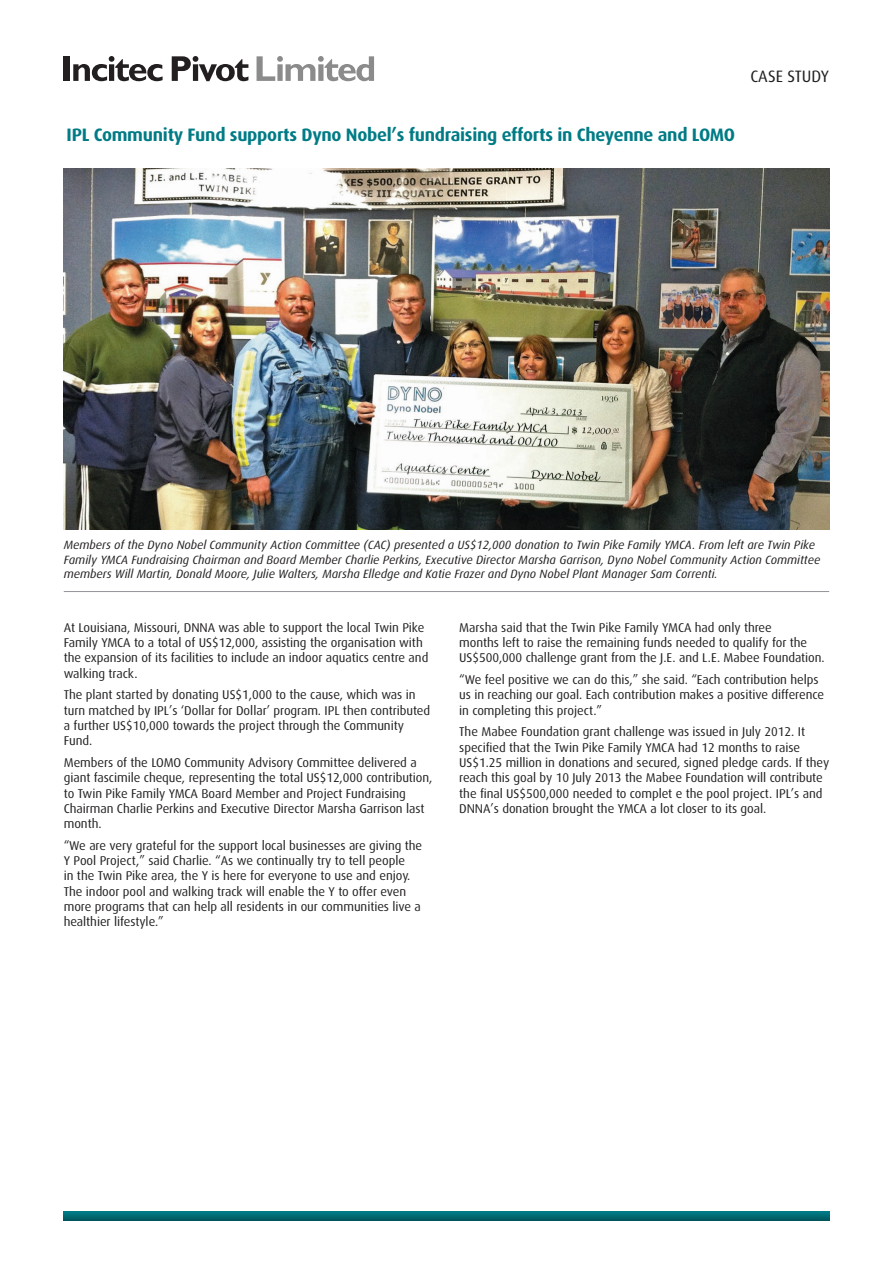
<style>
.page{position:relative;width:893px;height:1263px;background:#fff}
.page>*{position:absolute;margin:0;border:0;box-sizing:border-box;transform-origin:0 0}
.t1{font:700 18px "Dax";letter-spacing:-.015em;color:#007b85}
.t2{font:16.5px "Dax";color:#231f20}
.t3{font:12.75px/15.3px "Dax";letter-spacing:-.005em;color:#231f20}
.t4{font:italic 12px/14.4px "Dax";color:#231f20}
</style>
<div class="page">
<div style="left:64px;top:56px;width:6px;height:25px;background:#231f20"></div>
<svg style="left:73px;top:56px;width:90px;height:25px"></svg>
<svg style="left:172px;top:56px;width:76px;height:25px"></svg>
<svg style="left:257px;top:56px;width:117px;height:25px"></svg>
<svg style="left:64px;top:1212px;width:765px;height:8px;background:#006a72"></svg>
<hr style="left:64px;top:591px;width:765px;height:1px;background:#939598">
<img style="left:64px;top:169px;width:765px;height:360px">
<p class="t2" style="left:750px;top:67px;width:80px">CASE STUDY</p>
<p class="t1" style="left:67px;top:125px;width:670px">IPL Community Fund supports Dyno Nobel’s fundraising efforts in Cheyenne and LOMO</p>
<p class="t4" style="left:64px;top:538px;width:753px">Members of the Dyno Nobel Community Action Committee (CAC) presented a US$12,000 donation to Twin Pike Family YMCA. From left are Twin Pike</p>
<p class="t4" style="left:64px;top:552px;width:758px">Family YMCA Fundraising Chairman and Board Member Charlie Perkins, Executive Director Marsha Garrison, Dyno Nobel Community Action Committee members Will Martin, Donald Moore, Julie Walters, Marsha Elledge and Katie Frazer and Dyno Nobel Plant Manager Sam Correnti.</p>
<p class="t3" style="left:64px;top:620px;width:366px">At Louisiana, Missouri, DNNA was able to support the local Twin Pike Family YMCA to a total of US$12,000, assisting the organisation with the expansion of its facilities to include an indoor aquatics centre and walking track.</p>
<p class="t3" style="left:64px;top:687px;width:368px">The plant started by donating US$1,000 to the cause, which was in turn matched by IPL’s ‘Dollar for Dollar’ program. IPL then contributed a further US$10,000 towards the project through the Community Fund.</p>
<p class="t3" style="left:64px;top:755px;width:370px">Members of the LOMO Community Advisory Committee delivered a giant fascimile cheque, representing the total US$12,000 contribution, to Twin Pike Family YMCA Board Member and Project Fundraising Chairman Charlie Perkins and Executive Director Marsha Garrison last month.</p>
<p class="t3" style="left:64px;top:838px;width:360px">“We are very grateful for the support local businesses are giving the Y Pool Project,” said Charlie. “As we continually try to tell people<br>in the Twin Pike area, the Y is here for everyone to use and enjoy.<br>The indoor pool and walking track will enable the Y to offer even more programs that can help all residents in our communities live a healthier lifestyle.”</p>
<p class="t3" style="left:459px;top:620px;width:367px">Marsha said that the Twin Pike Family YMCA had only three<br>months left to raise the remaining funds needed to qualify for the<br>US$500,000 challenge grant from the J.E. and L.E. Mabee Foundation.</p>
<p class="t3" style="left:459px;top:672px;width:366px">“We feel positive we can do this,” she said. “Each contribution helps us in reaching our goal. Each contribution makes a positive difference in completing this project.”</p>
<p class="t3" style="left:459px;top:724px;width:371px">The Mabee Foundation grant challenge was issued in July 2012. It specified that the Twin Pike Family YMCA had 12 months to raise US$1.25 million in donations and secured, signed pledge cards. If they reach this goal by 10 July 2013 the Mabee Foundation will contribute the final US$500,000 needed to complet e the pool project. IPL’s and DNNA’s donation brought the YMCA a lot closer to its goal.</p>
</div>
